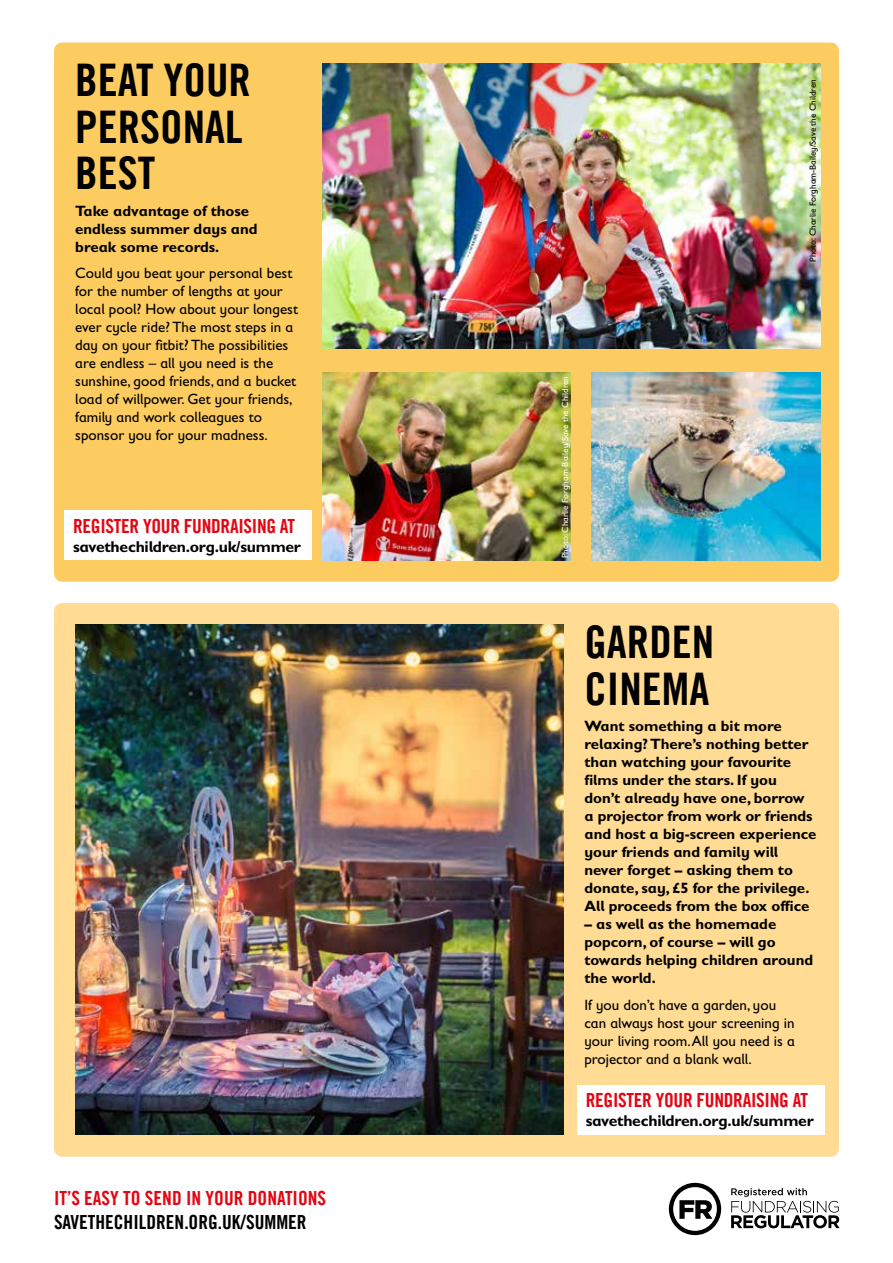
<style>
.page{position:relative;width:893px;height:1263px;background:#fff}
.page>*{position:absolute;margin:0;border:0;box-sizing:border-box;transform-origin:0 0}
.t1{font:45px/46.5px "Trade Gothic LT Com Bd Cn 20";color:#000}
.t2{font:19.5px "Trade Gothic LT Com Bd Cn 20";letter-spacing:-.015em;color:#e30613}
.t3{font:19.5px "Trade Gothic LT Com Bd Cn 20";color:#000}
.t4{font:700 15.75px "Gill Sans Infant Std";letter-spacing:-.015em;color:#000}
.t5{font:700 15px/18px "Gill Sans Infant Std";color:#000}
.t6{font:15px/18px "Gill Sans Infant Std";color:#000}
.t7{font:9px "Gill Sans Infant Std";color:#fff}
.t8{font:9px "Gill Sans Infant Std";color:#000}
</style>
<div class="page">
<div style="left:54px;top:43px;width:785px;height:539px;background:#fdcc60;border-radius:9px"></div>
<img style="left:323px;top:64px;width:497px;height:285px">
<img style="left:591px;top:372px;width:229px;height:188px">
<div style="left:54px;top:603px;width:785px;height:554px;background:#ffdb93;border-radius:9px"></div>
<img style="left:75px;top:624px;width:488px;height:511px">
<img style="left:323px;top:372px;width:247px;height:188px">
<div style="left:65px;top:510px;width:247px;height:50px;background:#fff"></div>
<div style="left:577px;top:1085px;width:248px;height:50px;background:#fff"></div>
<svg style="left:669px;top:1183px;width:52px;height:52px"></svg>
<svg style="left:731px;top:1188px;width:109px;height:40px"></svg>
<h1 class="t1" style="left:75px;top:57px;width:177px">BEAT YOUR<br>PERSONAL<br>BEST</h1>
<p class="t5" style="left:75px;top:202px;width:184px">Take advantage of those endless summer days and break some records.</p>
<p class="t6" style="left:75px;top:264px;width:224px">Could you beat your personal best for the number of lengths at your local pool? How about your longest ever cycle ride? The most steps in a day on your fitbit? The possibilities are endless – all you need is the sunshine, good friends, and a bucket load of willpower. Get your friends, family and work colleagues to sponsor you for your madness.</p>
<h2 class="t2" style="left:73px;top:514px;width:224px">REGISTER YOUR FUNDRAISING AT</h2>
<p class="t4" style="left:73px;top:537px;width:229px">savethechildren.org.uk/summer</p>
<h2 class="t2" style="left:54px;top:1186px;width:274px">IT’S EASY TO SEND IN YOUR DONATIONS</h2>
<h2 class="t3" style="left:54px;top:1210px;width:254px">SAVETHECHILDREN.ORG.UK/SUMMER</h2>
<p class="t8" style="left:808px;top:262px;width:184px;rotate:-90deg">Photo: Charlie Forgham-Bailey/Save the Children</p>
<p class="t7" style="left:560px;top:558px;width:184px;rotate:-90deg">Photo: Charlie Forgham-Bailey/Save the Children</p>
<h1 class="t1" style="left:584px;top:619px;width:131px">GARDEN<br>CINEMA</h1>
<p class="t5" style="left:584px;top:717px;width:234px">Want something a bit more relaxing? There’s nothing better than watching your favourite films under the stars. If you don’t already have one, borrow a projector from work or friends and host a big-screen experience your friends and family will never forget – asking them to donate, say, £5 for the privilege.<br>All proceeds from the box office</p>
<p class="t5" style="left:584px;top:915px;width:230px">– as well as the homemade popcorn, of course – will go towards helping children around the world.</p>
<p class="t6" style="left:584px;top:996px;width:212px">If you don’t have a garden, you can always host your screening in your living room. All you need is a projector and a blank wall.</p>
<h2 class="t2" style="left:586px;top:1088px;width:224px">REGISTER YOUR FUNDRAISING AT</h2>
<p class="t4" style="left:586px;top:1111px;width:229px">savethechildren.org.uk/summer</p>
</div>
